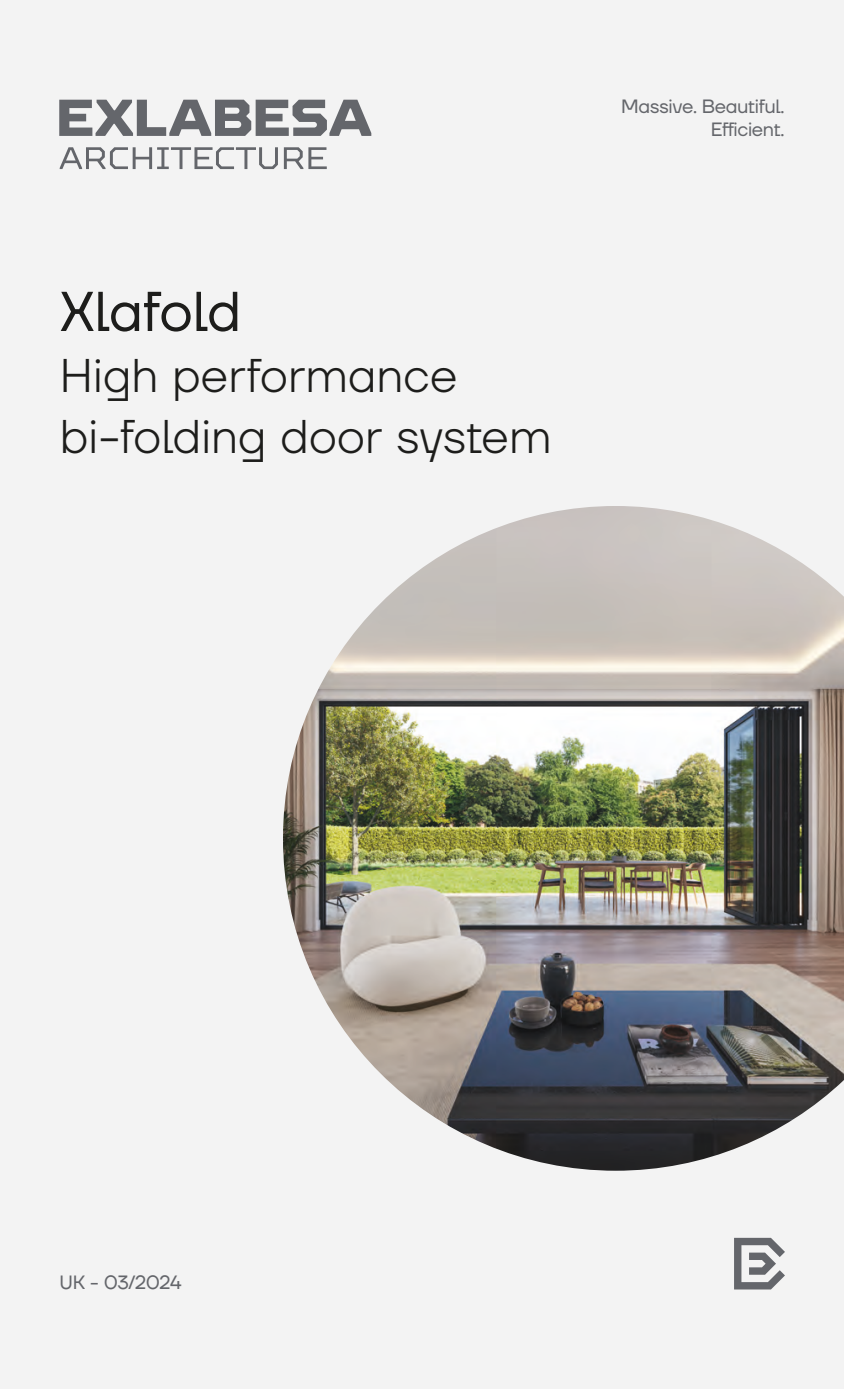
<style>
.page{position:relative;width:844px;height:1389px;background:#fff}
.page>*{position:absolute;margin:0;border:0;box-sizing:border-box;transform-origin:0 0}
.t1{font:56px "TT Firs Neue";letter-spacing:-.015em;color:#1d1d1b}
.t2{font:300 47.25px/61.2px "TT Firs Neue";letter-spacing:-.01em;color:#1d1d1b}
.t3{font:19.25px/23.1px "TT Firs Neue";letter-spacing:-.02em;color:#64666b;text-align:right}
</style>
<div class="page">
<div style="left:0;top:0;width:843px;height:1389px;background:#f3f3f3"></div>
<svg style="left:734px;top:1238px;width:50px;height:51px"></svg>
<svg style="left:59px;top:100px;width:312px;height:36px"></svg>
<svg style="left:60px;top:147px;width:218px;height:22px"></svg>
<svg style="left:284px;top:147px;width:43px;height:22px"></svg>
<img style="left:283px;top:506px;width:560px;height:665px">
<h1 class="t1" style="left:60px;top:273px;width:183px">Xlafold</h1>
<h2 class="t2" style="left:60px;top:344px;width:493px">High performance bi-folding door system</h2>
<p class="t3" style="left:621px;top:95px;width:165px">Massive. Beautiful.<br>Efficient.</p>
<p class="t3" style="left:60px;top:1271px;width:123px">UK - 03/2024</p>
</div>
